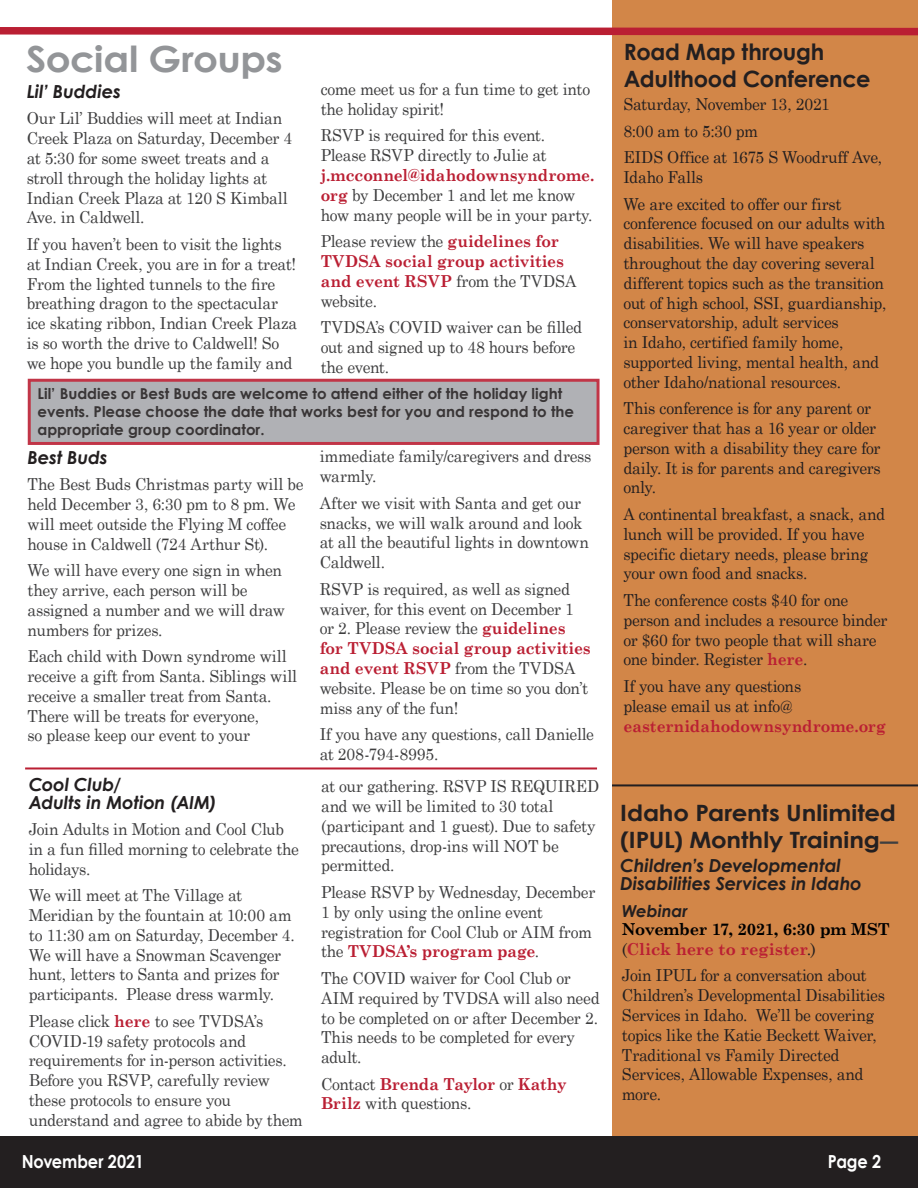
<style>
.page{position:relative;width:918px;height:1188px;background:#fff}
.page>*{position:absolute;margin:0;border:0;box-sizing:border-box;transform-origin:0 0}
.t1{font:700 36px "Century Gothic";letter-spacing:-.015em;color:#939598;scale:1.09 1}
.t2{font:700 22.5px/27px "Century Gothic";letter-spacing:-.005em;color:#231f20;scale:1.08 1}
.t3{font:700 22.5px/27px "Century Gothic";letter-spacing:-.005em;color:#231f20}
.Frutiger_24_Header{font:italic 700 18px/18px "Century Gothic";letter-spacing:-.005em;color:#231f20}
.t4{font:700 18px "Century Gothic";letter-spacing:-.005em;color:#fff;scale:.9 1}
.Frutiger_24_Header-2{font:16.5px/19.8px "Century Schoolbook";letter-spacing:-.015em;color:#3e3e3f;scale:.95 1}
.Body_Copy{font:16.5px/19.8px "Century Schoolbook";letter-spacing:-.015em;color:#231f20;scale:.95 1}
.Frutiger_24_Header-3{font:16.5px/19.8px "Century Schoolbook";letter-spacing:-.02em;color:#231f20;scale:.95 1}
.Frutiger_24_Header-4{font:700 16.5px/19.8px "Century Schoolbook";letter-spacing:-.005em;color:#ba1f33;scale:.95 1}
.Frutiger_24_Header-5{font:700 16.5px/18px "Century Schoolbook";letter-spacing:-.02em;color:#000}
.Frutiger_24_Header-6{font:700 16.5px "Century Schoolbook";letter-spacing:-.005em;color:#ba1f33}
.t5{font:700 15px/18px "Century Gothic";color:#231f20}
.s1{font-weight:700;color:#ba1f33}
.s2{font-weight:400;color:#3e3e3f}
.s3{font-style:italic;font-size:18px;color:#3e3e3f}
.s4{font-family:"Century Gothic";font-style:italic;color:#231f20}
.s5{font-weight:400;color:#231f20}
</style>
<div class="page">
<div style="left:612px;top:0;width:306px;height:1188px;background:#d28648"></div>
<div style="left:0;top:1136px;width:918px;height:52px;background:#231f20"></div>
<hr style="left:25px;top:767px;width:572px;height:2px;background:#ba1f33">
<svg style="left:0;top:27px;width:918px;height:9px;background:#c23d4a"></svg>
<hr style="left:612px;top:784px;width:306px;height:2px;background:#231f20">
<div style="left:29px;top:380px;width:569px;height:63px;background:#b0b1b5"></div>
<div style="left:28px;top:379px;width:572px;height:66px;border:3px solid #ba1f33"></div>
<p class="t1" style="left:26px;top:32px;width:237px">Social Groups</p>
<p class="Frutiger_24_Header-2" style="left:321px;top:78px;width:285px">come meet us for a fun time to get into the holiday spirit!</p>
<p class="Frutiger_24_Header-2" style="left:321px;top:124px;width:290px">RSVP is required for this event.<br>Please RSVP directly to Julie at <span class="s1">j.mcconnel@idahodownsyndrome. org</span> by December 1 and let me know how many people will be in your party.</p>
<p class="Frutiger_24_Header-4" style="left:321px;top:231px;width:271px"><span class="s2">Please review the</span> guidelines for<br>TVDSA social group activities and event RSVP <span class="s2">from the TVDSA website.</span></p>
<p class="Frutiger_24_Header-2" style="left:321px;top:316px;width:277px">TVDSA’s COVID waiver can be filled out and signed up to 48 hours before the event.</p>
<p class="Frutiger_24_Header" style="left:27px;top:82px;width:96px">Lil’ Buddies</p>
<p class="Frutiger_24_Header-2" style="left:27px;top:107px;width:281px">Our Lil’ Buddies will meet at Indian<br>Creek Plaza on Saturday, December 4 at 5:30 for some sweet treats and a stroll through the holiday lights at<br>Indian Creek Plaza at 120 S Kimball<br>Ave. in Caldwell.</p>
<p class="Frutiger_24_Header-2" style="left:27px;top:233px;width:286px">If you haven’t been to visit the lights at Indian Creek, you are in for a treat!<br>From the lighted tunnels to the fire breathing dragon to the spectacular ice skating ribbon, Indian Creek Plaza is so worth the drive to Caldwell! So we hope you bundle up the family and</p>
<p class="t5" style="left:38px;top:384px;width:538px">Lil’ Buddies or Best Buds are welcome to attend either of the holiday light events. Please choose the date that works best for you and respond to the appropriate group coordinator.</p>
<p class="Frutiger_24_Header" style="left:28px;top:447px;width:82px">Best Buds</p>
<p class="Frutiger_24_Header-2" style="left:28px;top:473px;width:292px">The Best Buds Christmas party will be held December 3, 6:30 pm to 8 pm. We will meet outside the Flying M coffee house in Caldwell (724 Arthur St).</p>
<p class="Frutiger_24_Header-2" style="left:28px;top:559px;width:272px">We will have every one sign in when they arrive, each person will be assigned a number and we will draw numbers for prizes.</p>
<p class="Frutiger_24_Header-2" style="left:28px;top:645px;width:285px">Each child with Down syndrome will receive a gift from Santa. Siblings will receive a smaller treat from Santa.<br>There will be treats for everyone,<br>so please keep our event to your</p>
<p class="Frutiger_24_Header" style="left:29px;top:774px;width:189px">Cool Club/<br>Adults in Motion (AIM)</p>
<p class="Frutiger_24_Header-2" style="left:29px;top:818px;width:286px">Join Adults in Motion and Cool Club in a fun filled morning to celebrate the holidays.</p>
<p class="Frutiger_24_Header-2" style="left:29px;top:884px;width:279px">We will meet at The Village at Meridian by the fountain at 10:00 am to 11:30 am on Saturday, December 4.<br>We will have a Snowman Scavenger hunt, letters to Santa and prizes for participants. Please dress warmly.</p>
<p class="Frutiger_24_Header-2" style="left:29px;top:1009px;width:290px">Please click <span class="s1">here</span> to see TVDSA’s COVID-19 safety protocols and requirements for in-person activities.<br>Before you RSVP, carefully review these protocols to ensure you understand and agree to abide by them</p>
<p class="Frutiger_24_Header-2" style="left:320px;top:445px;width:288px">immediate family/caregivers and dress warmly.</p>
<p class="Frutiger_24_Header-2" style="left:320px;top:492px;width:285px">After we visit with Santa and get our snacks, we will walk around and look at all the beautiful lights in downtown<br>Caldwell.</p>
<p class="Frutiger_24_Header-2" style="left:320px;top:577px;width:287px">RSVP is required, as well as signed waiver, for this event on December 1 or 2. Please review the <span class="s1">guidelines for TVDSA social group activities and event RSVP</span> from the TVDSA website. Please be on time so you don’t miss any of the fun!</p>
<p class="Frutiger_24_Header-2" style="left:320px;top:723px;width:290px">If you have any questions, call Danielle at 208-794-8995.</p>
<p class="Frutiger_24_Header-2" style="left:321px;top:775px;width:295px">at our gathering. RSVP IS REQUIRED and we will be limited to 30 total (participant and 1 guest). Due to safety precautions, drop-ins will NOT be permitted.</p>
<p class="Frutiger_24_Header-2" style="left:321px;top:881px;width:290px">Please RSVP by Wednesday, December<br>1 by only using the online event registration for Cool Club or AIM from the <span class="s1">TVDSA’s program page</span>.</p>
<p class="Frutiger_24_Header-2" style="left:321px;top:967px;width:295px">The COVID waiver for Cool Club or<br>AIM required by TVDSA will also need to be completed on or after December 2.<br>This needs to be completed for every adult.</p>
<p class="Frutiger_24_Header-2" style="left:321px;top:1072px;width:260px">Contact <span class="s1">Brenda Taylor</span> or <span class="s1">Kathy<br>Brilz</span> with questions.</p>
<p class="t3" style="left:624px;top:37px;width:248px">Road Map through<br>Adulthood Conference</p>
<p class="Body_Copy" style="left:623px;top:93px;width:219px">Saturday, November 13, 2021</p>
<p class="Body_Copy" style="left:623px;top:119px;width:143px">8:00 am to 5:30 pm</p>
<p class="Body_Copy" style="left:623px;top:146px;width:274px">EIDS Office at 1675 S Woodruff Ave,<br>Idaho Falls</p>
<p class="Body_Copy" style="left:623px;top:192px;width:279px">We are excited to offer our first conference focused on our adults with disabilities. We will have speakers throughout the day covering several different topics such as the transition out of high school, SSI, guardianship, conservatorship, adult services<br>in Idaho, certified family home, supported living, mental health, and other Idaho/national resources.</p>
<p class="Body_Copy" style="left:623px;top:397px;width:273px">This conference is for any parent or caregiver that has a 16 year or older person with a disability they care for daily. It is for parents and caregivers only.</p>
<p class="Body_Copy" style="left:623px;top:503px;width:277px">A continental breakfast, a snack, and lunch will be provided. If you have specific dietary needs, please bring your own food and snacks.</p>
<p class="Body_Copy" style="left:623px;top:589px;width:279px">The conference costs $40 for one person and includes a resource binder or $60 for two people that will share one binder. Register <span class="s1">here</span>.</p>
<p class="Body_Copy" style="left:623px;top:675px;width:278px">If you have any questions<br>please email us at info@ <span class="s1">easternidahodownsyndrome.org</span></p>
<p class="t2" style="left:620px;top:798px;width:259px">Idaho Parents Unlimited (IPUL) Monthly Training<span class="s3">—</span></p>
<p class="Frutiger_24_Header" style="left:620px;top:856px;width:243px">Children’s Developmental<br>Disabilities Services in Idaho</p>
<p class="Frutiger_24_Header-5" style="left:622px;top:901px;width:269px"><span class="s4">Webinar<br></span>November 17, 2021, 6:30 pm MST</p>
<p class="Frutiger_24_Header-6" style="left:622px;top:936px;width:196px"><span class="s5">(</span>Click here to register<span class="s5">.)</span></p>
<p class="Frutiger_24_Header-3" style="left:622px;top:964px;width:279px">Join IPUL for a conversation about<br>Children’s Developmental Disabilities<br>Services in Idaho. We’ll be covering topics like the Katie Beckett Waiver,<br>Traditional vs Family Directed<br>Services, Allowable Expenses, and more.</p>
<p class="t4" style="left:22px;top:1148px;width:137px">November 2021</p>
<p class="t4" style="left:828px;top:1148px;width:61px">Page 2</p>
</div>
